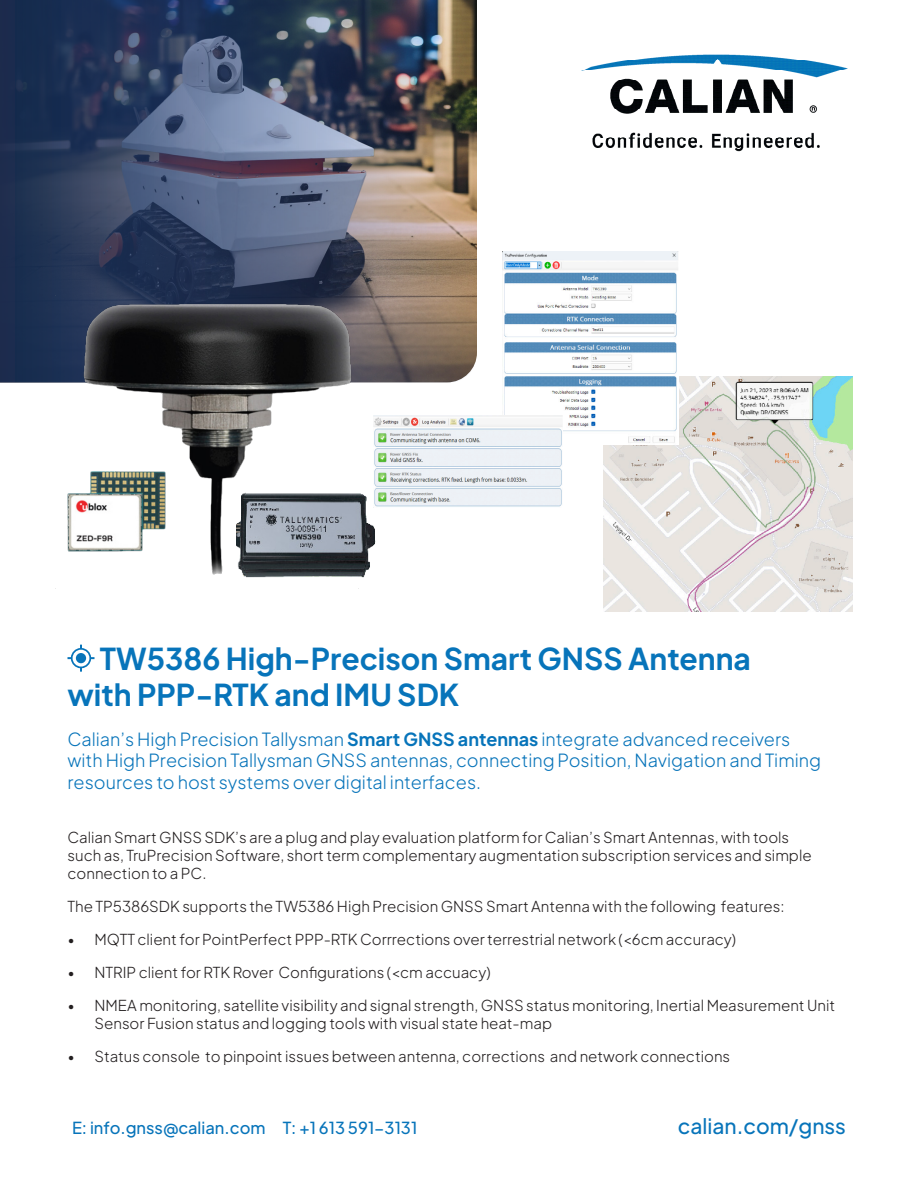
<style>
.page{position:relative;width:918px;height:1188px;background:#fff}
.page>*{position:absolute;margin:0;border:0;box-sizing:border-box;transform-origin:0 0}
.Brochure_Title{font:700 30px/36px "Plus Jakarta Sans";color:#0774ba}
.t1{font:500 21px "Plus Jakarta Sans";color:#0774ba}
._3rd_Level_Heading{font:300 18px/21.6px "Plus Jakarta Sans";color:#0774ba}
.t2{font:500 16.5px "Plus Jakarta Sans";color:#0774ba}
.Body_Copy{font:300 15px/18px "Plus Jakarta Sans";color:#231f20}
.s1{font-weight:700}
</style>
<div class="page">
<img style="left:581px;top:54px;width:267px;height:98px">
<img style="left:0;top:0;width:477px;height:382px">
<img style="left:604px;top:376px;width:248px;height:235px">
<img style="left:503px;top:251px;width:176px;height:193px">
<svg style="left:68px;top:645px;width:27px;height:27px"></svg>
<img style="left:374px;top:415px;width:188px;height:92px">
<img style="left:56px;top:296px;width:303px;height:279px">
<img style="left:236px;top:490px;width:144px;height:88px">
<p class="Brochure_Title" style="left:68px;top:637px;width:685px;text-indent:32px">TW5386 High-Precison Smart GNSS Antenna with PPP-RTK and IMU SDK</p>
<p class="_3rd_Level_Heading" style="left:68px;top:726px;width:755px">Calian’s High Precision Tallysman <span class="s1">Smart GNSS antennas</span> integrate advanced receivers with High Precision Tallysman GNSS antennas, connecting Position, Navigation and Timing resources to host systems over digital interfaces.</p>
<p class="Body_Copy" style="left:68px;top:827px;width:746px">Calian Smart GNSS SDK’s are a plug and play evaluation platform for Calian’s Smart Antennas, with tools such as, TruPrecision Software, short term complementary augmentation subscription services and simple connection to a PC.</p>
<p class="Body_Copy" style="left:68px;top:896px;width:718px">The TP5386SDK supports the TW5386 High Precision GNSS Smart Antenna with the following features:</p>
<p class="Body_Copy" style="left:68px;top:929px;width:670px">• MQTT client for PointPerfect PPP-RTK Corrrections over terrestrial network (&lt;6cm accuracy)</p>
<p class="Body_Copy" style="left:68px;top:962px;width:425px">• NTRIP client for RTK Rover Configurations (&lt;cm accuacy)</p>
<p class="Body_Copy" style="left:94px;top:995px;width:742px;text-indent:-27px">• NMEA monitoring, satellite visibility and signal strength, GNSS status monitoring, Inertial Measurement Unit<br>Sensor Fusion status and logging tools with visual state heat-map</p>
<p class="Body_Copy" style="left:68px;top:1046px;width:664px">• Status console to pinpoint issues between antenna, corrections and network connections</p>
<p class="t2" style="left:72px;top:1114px;width:347px">E: info.gnss@calian.com T: +1 613 591-3131</p>
<h2 class="t1" style="left:678px;top:1108px;width:170px">calian.com/gnss</h2>
</div>
